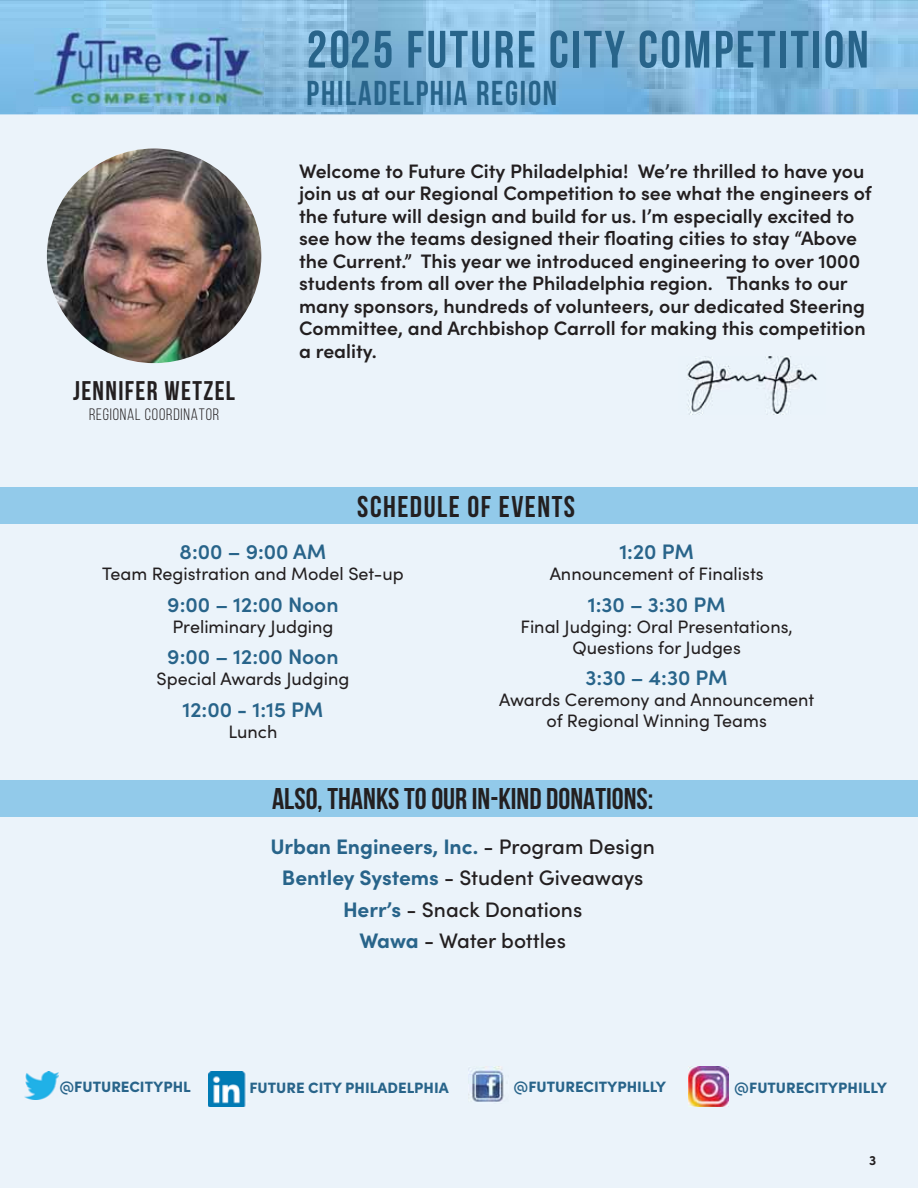
<style>
.page{position:relative;width:918px;height:1188px;background:#fff}
.page>*{position:absolute;margin:0;border:0;box-sizing:border-box;transform-origin:0 0}
.t1{font:700 52.5px "Bebas Neue";letter-spacing:.05em;color:#28648a}
.t2{font:700 34.5px "Bebas Neue";letter-spacing:.05em;color:#28648a}
.t3{font:700 30px "Bebas Neue";color:#231f20}
.t4{font:700 30px "Bebas Neue";letter-spacing:.05em;color:#231f20}
.t5{font:700 27px "Bebas Neue";letter-spacing:.05em;color:#231f20}
.t6{font:500 21px/31.5px "Sofia Pro";color:#231f20;text-align:center}
.t7{font:600 21px "Sofia Pro";color:#28648a}
.t8{font:600 19.5px/22.5px "Sofia Pro";color:#231f20}
.t9{font:18px/21px "Sofia Pro";color:#231f20;text-align:center}
.t10{font:16.5px "Bebas Neue";letter-spacing:.05em;color:#231f20}
.t11{font:900 15px "Sofia Pro";color:#28648a}
.t12{font:700 13.5px "Sofia Pro";color:#231f20}
.s1{font-weight:700;color:#28648a}
</style>
<div class="page">
<div style="left:0;top:114px;width:918px;height:1074px;background:#ebf3fa"></div>
<div style="left:0;top:780px;width:918px;height:36px;background:#92caea"></div>
<div style="left:0;top:488px;width:918px;height:36px;background:#92caea"></div>
<img style="left:0;top:0;width:918px;height:114px">
<img style="left:34px;top:28px;width:229px;height:77px">
<img style="left:47px;top:148px;width:214px;height:215px;border-radius:50%">
<img style="left:24px;top:1072px;width:35px;height:27px">
<img style="left:208px;top:1072px;width:38px;height:35px">
<img style="left:468px;top:1067px;width:36px;height:35px">
<img style="left:689px;top:1067px;width:40px;height:40px">
<img style="left:687px;top:356px;width:131px;height:58px">
<h1 class="t1" style="left:307px;top:19px;width:564px">2025 FUTURE CITY COMPETITION</h1>
<h2 class="t2" style="left:307px;top:73px;width:252px">PHILADELPHIA REGION</h2>
<h3 class="t5" style="left:73px;top:375px;width:164px">JENNIFER WETZEL</h3>
<p class="t10" style="left:89px;top:405px;width:132px">REGIONAL COORDINATOR</p>
<p class="t8" style="left:299px;top:162px;width:574px">Welcome to Future City Philadelphia! We’re thrilled to have you join us at our Regional Competition to see what the engineers of the future will design and build for us. I’m especially excited to see how the teams designed their floating cities to stay “Above the Current.” This year we introduced engineering to over 1000 students from all over the Philadelphia region. Thanks to our many sponsors, hundreds of volunteers, our dedicated Steering Committee, and Archbishop Carroll for making this competition a reality.</p>
<h3 class="t4" style="left:357px;top:489px;width:219px">SCHEDULE OF EVENTS</h3>
<p class="t7" style="left:180px;top:544px;width:148px">8:00 – 9:00 AM</p>
<p class="t9" style="left:102px;top:565px;width:303px">Team Registration and Model Set-up</p>
<p class="t7" style="left:167px;top:597px;width:173px">9:00 – 12:00 Noon</p>
<p class="t9" style="left:172px;top:618px;width:163px">Preliminary Judging</p>
<p class="t7" style="left:167px;top:649px;width:173px">9:00 – 12:00 Noon</p>
<p class="t9" style="left:157px;top:670px;width:194px">Special Awards Judging</p>
<p class="t7" style="left:183px;top:702px;width:142px">12:00 - 1:15 PM</p>
<p class="t9" style="left:229px;top:723px;width:50px">Lunch</p>
<p class="t7" style="left:619px;top:544px;width:76px">1:20 PM</p>
<p class="t9" style="left:550px;top:565px;width:215px">Announcement of Finalists</p>
<p class="t7" style="left:588px;top:597px;width:139px">1:30 – 3:30 PM</p>
<p class="t9" style="left:521px;top:618px;width:274px">Final Judging: Oral Presentations,<br>Questions for Judges</p>
<p class="t7" style="left:586px;top:670px;width:144px">3:30 – 4:30 PM</p>
<p class="t9" style="left:499px;top:691px;width:317px">Awards Ceremony and Announcement of Regional Winning Teams</p>
<h3 class="t3" style="left:272px;top:781px;width:383px">ALSO, THANKS TO OUR IN-KIND DONATIONS:</h3>
<p class="t6" style="left:271px;top:833px;width:386px"><span class="s1">Urban Engineers, Inc.</span> - Program Design<br><span class="s1">Bentley Systems</span> - Student Giveaways<br><span class="s1">Herr’s</span> - Snack Donations<br><span class="s1">Wawa</span> - Water bottles</p>
<p class="t11" style="left:59px;top:1081px;width:133px">@FUTURECITYPHL</p>
<p class="t11" style="left:249px;top:1082px;width:201px">FUTURE CITY PHILADELPHIA</p>
<p class="t11" style="left:513px;top:1082px;width:154px">@FUTURECITYPHILLY</p>
<p class="t11" style="left:734px;top:1083px;width:154px">@FUTURECITYPHILLY</p>
<p class="t12" style="left:869px;top:1155px;width:9px">3</p>
</div>
